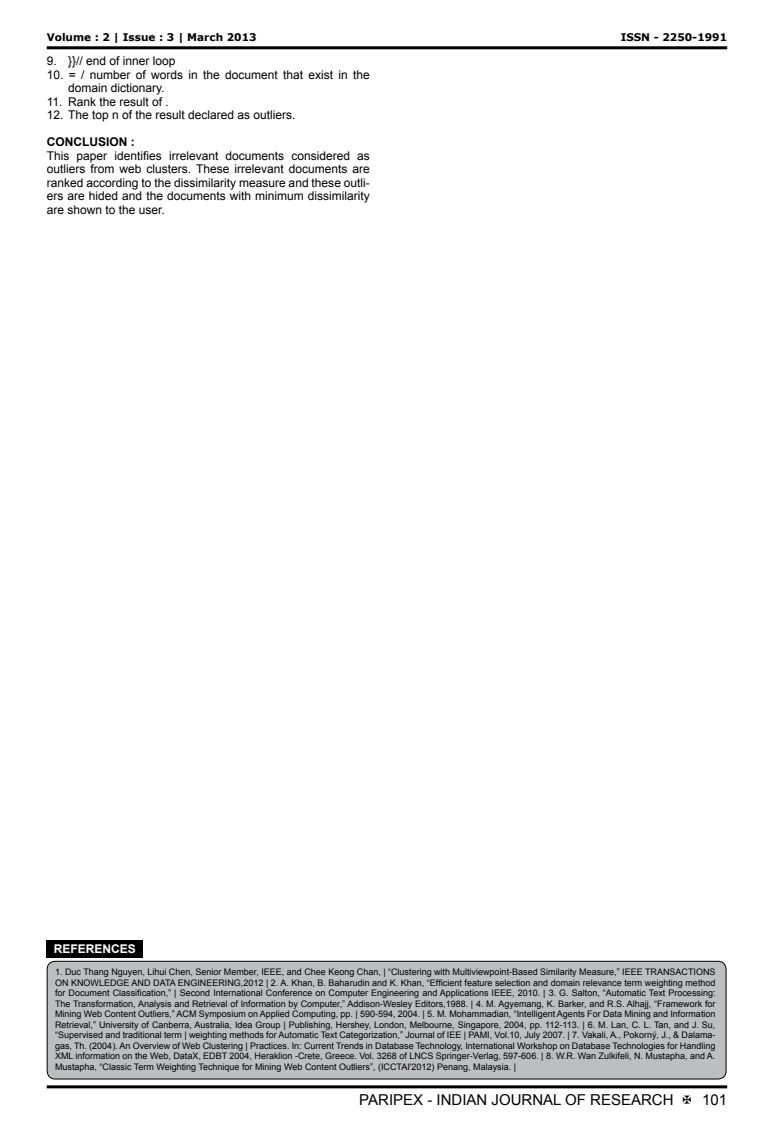
<style>
.page{position:relative;width:774px;height:1136px;background:#fff}
.page>*{position:absolute;margin:0;border:0;box-sizing:border-box;transform-origin:0 0}
.t1{font:15px "Arial";color:#000}
.t2{font:12px/13.5px "Arial";color:#000}
.t3{font:700 12px "Arial";color:#000}
.t4{font:700 12px "Arial";color:#fff}
.t5{font:700 10.5px "Verdana";color:#000}
.t6{font:9px/10.5px "Arial";color:#000;text-align:justify}
</style>
<div class="page">
<hr style="left:47px;top:46px;width:680px;height:3px;background:#000">
<hr style="left:47px;top:1085px;width:680px;height:3px;background:#000">
<div style="left:47px;top:961px;width:679px;height:117px;background:#bcbec0;border-radius:8px"></div>
<div style="left:47px;top:960px;width:679px;height:119px;border:1px solid #000;border-radius:8px"></div>
<div style="left:47px;top:940px;width:96px;height:17px;background:#000"></div>
<p class="t5" style="left:47px;top:33px;width:211px">Volume : 2 | Issue : 3 | March 2013</p>
<p class="t5" style="left:621px;top:33px;width:108px">ISSN - 2250-1991</p>
<h2 class="t2" style="left:47px;top:55px;width:130px">9. }}// end of inner loop</h2>
<h2 class="t2" style="left:68px;top:68px;width:303px;text-indent:-21px">10. = / number of words in the document that exist in the domain dictionary.</h2>
<h2 class="t2" style="left:47px;top:96px;width:123px">11. Rank the result of .</h2>
<h2 class="t2" style="left:47px;top:109px;width:250px">12. The top n of the result declared as outliers.</h2>
<h2 class="t3" style="left:47px;top:138px;width:89px">CONCLUSION :</h2>
<p class="t2" style="left:47px;top:149px;width:325px;text-align:justify">This paper identifies irrelevant documents considered as outliers from web clusters. These irrelevant documents are ranked according to the dissimilarity measure and these outli&shy;ers are hided and the documents with minimum dissimilarity are shown to the user.</p>
<h2 class="t4" style="left:54px;top:944px;width:84px">REFERENCES</h2>
<p class="t6" style="left:55px;top:967px;width:662px">1. Duc Thang Nguyen, Lihui Chen, Senior Member, IEEE, and Chee Keong Chan, | “Clustering with Multiviewpoint-Based Similarity Measure,” IEEE TRANSACTIONS ON KNOWLEDGE AND DATA ENGINEERING,2012 | 2. A. Khan, B. Baharudin and K. Khan, “Efficient feature selection and domain relevance term weighting method for Document Classification,” | Second International Conference on Computer Engineering and Applications IEEE, 2010. | 3. G. Salton, “Automatic Text Processing:<br>The Transformation, Analysis and Retrieval of Information by Computer,” Addison-Wesley Editors,1988. | 4. M. Agyemang, K. Barker, and R.S. Alhajj, “Framework for Mining Web Content Outliers,” ACM Symposium on Applied Computing, pp. | 590-594, 2004. | 5. M. Mohammadian, “Intelligent Agents For Data Mining and Information Retrieval,” University of Canberra, Australia, Idea Group | Publishing, Hershey, London, Melbourne, Singapore, 2004, pp. 112-113. | 6. M. Lan, C. L. Tan, and J. Su, “Supervised and traditional term | weighting methods for Automatic Text Categorization,” Journal of IEE | PAMI, Vol.10, July 2007. | 7. Vakali, A., Pokorný, J., &amp; Dalama&shy;gas, Th. (2004). An Overview of Web Clustering | Practices. In: Current Trends in Database Technology, International Workshop on Database Technologies for Handling XML information on the Web, DataX, EDBT 2004, Heraklion -Crete, Greece. Vol. 3268 of LNCS Springer-Verlag, 597-606. | 8. W.R. Wan Zulkifeli, N. Mustapha, and A.<br>Mustapha, “Classic Term Weighting Technique for Mining Web Content Outliers”, (ICCTAI'2012) Penang, Malaysia. |</p>
<h1 class="t1" style="left:359px;top:1093px;width:316px">PARIPEX - INDIAN JOURNAL OF RESEARCH</h1>
<h1 class="t1" style="left:702px;top:1093px;width:27px">101</h1>
</div>
